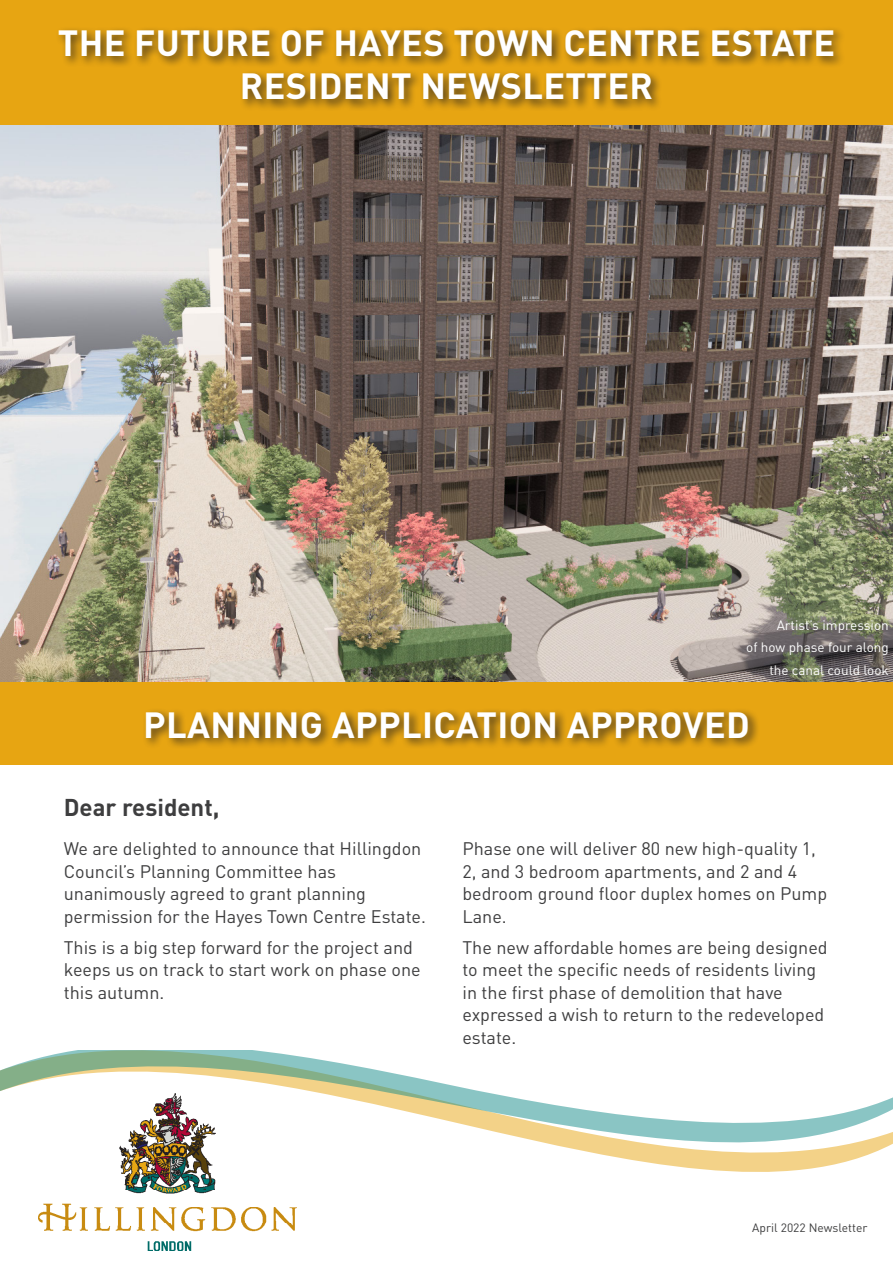
<style>
.page{position:relative;width:893px;height:1263px;background:#fff}
.page>*{position:absolute;margin:0;border:0;box-sizing:border-box;transform-origin:0 0}
.Page_headings{font:700 36px "DINOT";letter-spacing:.01em;color:#fff}
.Sub_heading{font:700 24px "DINOT";color:#3e3e3f}
.t1{font:18px/22.5px "DINOT";color:#3e3e3f}
.White_small{font:13.5px/22.5px "DINOT";color:#fff;text-align:right}
.t2{font:12px "DINOT";color:#3e3e3f}
</style>
<div class="page">
<img style="left:0;top:124px;width:893px;height:558px">
<div style="left:0;top:0;width:893px;height:124px;background:#e7a512"></div>
<svg style="left:546px;top:1143px;width:347px;height:29px;fill:#f3d48f"></svg>
<svg style="left:0;top:1050px;width:893px;height:93px"></svg>
<img style="left:38px;top:1093px;width:258px;height:158px">
<div style="left:55px;top:26px;width:790px;height:85px;background:#231f20;opacity:.75"></div>
<div style="left:0;top:682px;width:893px;height:83px;background:#e7a512"></div>
<div style="left:142px;top:708px;width:618px;height:42px;background:#231f20;opacity:.75"></div>
<p class="Page_headings" style="left:58px;top:20px;width:779px">THE FUTURE OF HAYES TOWN CENTRE ESTATE</p>
<p class="Page_headings" style="left:240px;top:62px;width:415px">RESIDENT NEWSLETTER</p>
<p class="White_small" style="left:746px;top:613px;width:144px">Artist’s impression<br>of how phase four along the canal could look</p>
<p class="Page_headings" style="left:143px;top:701px;width:608px">PLANNING APPLICATION APPROVED</p>
<p class="Sub_heading" style="left:64px;top:791px;width:157px">Dear resident,</p>
<p class="t1" style="left:64px;top:837px;width:364px">We are delighted to announce that Hillingdon Council’s Planning Committee has unanimously agreed to grant planning permission for the Hayes Town Centre Estate.</p>
<p class="t1" style="left:64px;top:935px;width:358px">This is a big step forward for the project and keeps us on track to start work on phase one this autumn.</p>
<p class="t1" style="left:462px;top:836px;width:366px">Phase one will deliver 80 new high-quality 1,<br>2, and 3 bedroom apartments, and 2 and 4 bedroom ground floor duplex homes on Pump<br>Lane.</p>
<p class="t1" style="left:462px;top:935px;width:367px">The new affordable homes are being designed to meet the specific needs of residents living in the first phase of demolition that have expressed a wish to return to the redeveloped estate.</p>
<p class="t2" style="left:752px;top:1219px;width:117px">April 2022 Newsletter</p>
</div>
